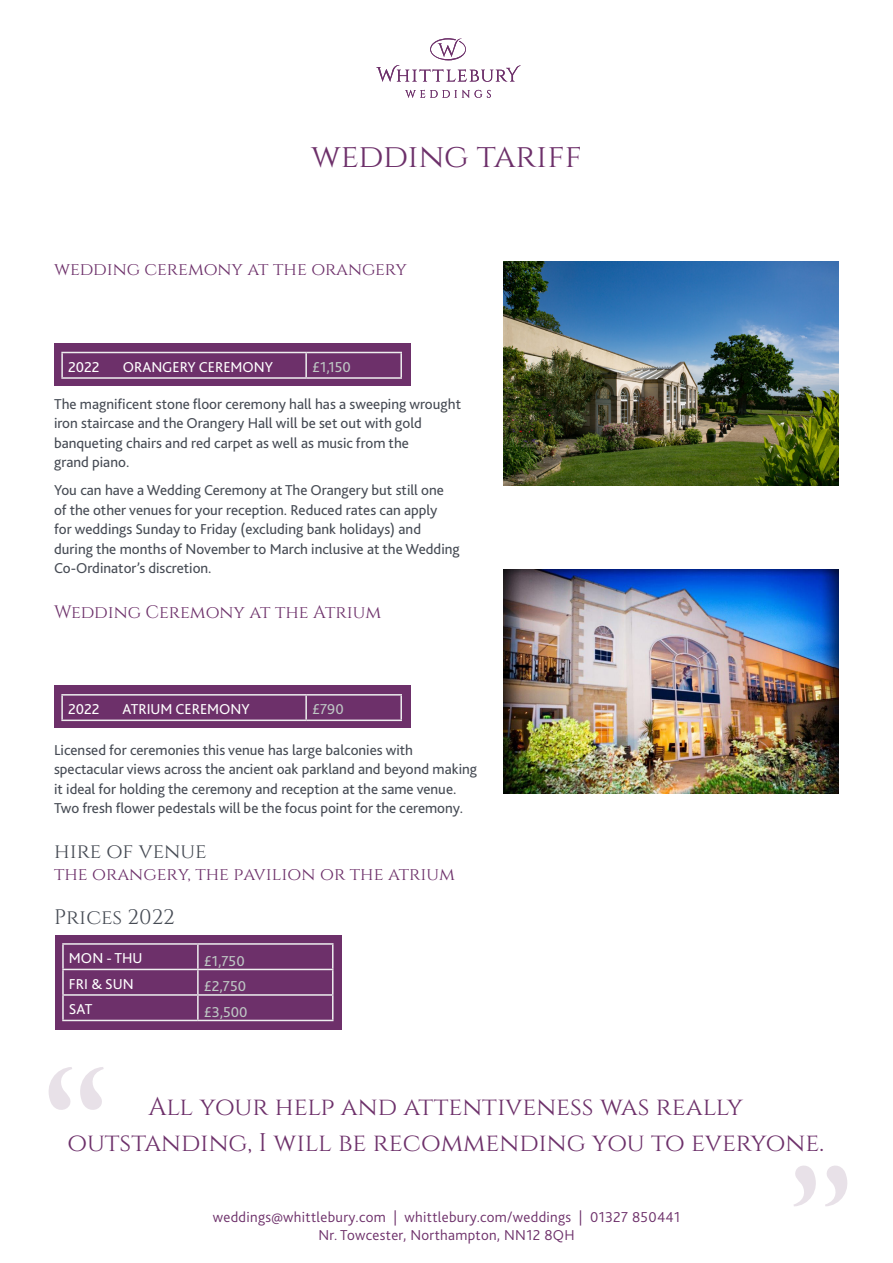
<style>
.page{position:relative;width:893px;height:1263px;background:#fff}
.page>*{position:absolute;margin:0;border:0;box-sizing:border-box;transform-origin:0 0}
.t1{font:225px "Cinzel";color:#e8e1e8}
.t2{font:33px "Cinzel";color:#6d306a}
.t3{font:25.5px/36px "Cinzel";color:#6d306a;text-align:center}
.t4{font:21px "Cinzel";color:#464b54}
.t5{font:18px "Cinzel";color:#6d306a}
.t6{font:15px/19.5px "Bliss 2";color:#464b54}
.t7{font:300 15px/18px "Bliss 2";letter-spacing:.02em;color:#6d306a;text-align:center}
.t8{font:15px "Bliss 2";color:#fff}
.t9{font:15px "Bliss 2";color:#bec7c4}
</style>
<div class="page">
<svg style="left:376px;top:38px;width:145px;height:60px"></svg>
<div style="left:55px;top:935px;width:287px;height:94px;background:#6d306a"></div>
<div style="left:54px;top:343px;width:356px;height:43px;background:#6d306a"></div>
<div style="left:54px;top:686px;width:356px;height:42px;background:#6d306a"></div>
<hr style="left:62px;top:943px;width:136px;height:2px;background:#eeeeef">
<hr style="left:62px;top:945px;width:2px;height:24px;background:#eeeeef">
<hr style="left:198px;top:943px;width:135px;height:2px;background:#eeeeef">
<hr style="left:197px;top:945px;width:2px;height:24px;background:#eeeeef">
<hr style="left:62px;top:969px;width:136px;height:1px;background:#eeeeef">
<hr style="left:62px;top:970px;width:2px;height:24px;background:#eeeeef">
<hr style="left:198px;top:969px;width:135px;height:1px;background:#eeeeef">
<hr style="left:197px;top:970px;width:2px;height:24px;background:#eeeeef">
<hr style="left:62px;top:994px;width:136px;height:2px;background:#eeeeef">
<hr style="left:62px;top:996px;width:2px;height:24px;background:#eeeeef">
<hr style="left:198px;top:994px;width:135px;height:2px;background:#eeeeef">
<hr style="left:197px;top:996px;width:2px;height:24px;background:#eeeeef">
<svg style="left:332px;top:945px;width:1px;height:75px"></svg>
<hr style="left:62px;top:1020px;width:136px;height:1px;background:#eeeeef">
<hr style="left:198px;top:1020px;width:135px;height:1px;background:#eeeeef">
<hr style="left:61px;top:352px;width:245px;height:1px;background:#eeeeef">
<hr style="left:61px;top:353px;width:2px;height:24px;background:#eeeeef">
<hr style="left:306px;top:352px;width:96px;height:1px;background:#eeeeef">
<hr style="left:305px;top:353px;width:2px;height:24px;background:#eeeeef">
<hr style="left:400px;top:353px;width:2px;height:24px;background:#eeeeef">
<hr style="left:61px;top:377px;width:245px;height:2px;background:#eeeeef">
<hr style="left:306px;top:377px;width:96px;height:2px;background:#eeeeef">
<hr style="left:61px;top:694px;width:245px;height:1px;background:#eeeeef">
<hr style="left:61px;top:695px;width:2px;height:24px;background:#eeeeef">
<hr style="left:306px;top:694px;width:96px;height:1px;background:#eeeeef">
<hr style="left:305px;top:695px;width:2px;height:24px;background:#eeeeef">
<hr style="left:400px;top:695px;width:2px;height:24px;background:#eeeeef">
<hr style="left:61px;top:719px;width:245px;height:2px;background:#eeeeef">
<hr style="left:306px;top:719px;width:96px;height:2px;background:#eeeeef">
<img style="left:503px;top:261px;width:336px;height:224px">
<img style="left:503px;top:570px;width:336px;height:224px">
<p class="t2" style="left:311px;top:137px;width:272px">wedding tariff</p>
<p class="t5" style="left:54px;top:258px;width:354px">wedding ceremony at the orangery</p>
<p class="t8" style="left:68px;top:358px;width:33px">2022</p>
<p class="t8" style="left:123px;top:358px;width:152px">ORANGERY CEREMONY</p>
<p class="t9" style="left:312px;top:358px;width:40px">£1,150</p>
<p class="t6" style="left:54px;top:393px;width:408px">The magnificent stone floor ceremony hall has a sweeping wrought iron staircase and the Orangery Hall will be set out with gold banqueting chairs and red carpet as well as music from the<br>grand piano.</p>
<p class="t6" style="left:54px;top:480px;width:407px">You can have a Wedding Ceremony at The Orangery but still one of the other venues for your reception. Reduced rates can apply<br>for weddings Sunday to Friday (excluding bank holidays) and during the months of November to March inclusive at the Wedding Co-Ordinator’s discretion.</p>
<p class="t5" style="left:54px;top:602px;width:329px">Wedding Ceremony at the Atrium</p>
<p class="t8" style="left:68px;top:700px;width:33px">2022</p>
<p class="t8" style="left:123px;top:700px;width:129px">ATRIUM CEREMONY</p>
<p class="t9" style="left:312px;top:700px;width:33px">£790</p>
<p class="t6" style="left:54px;top:740px;width:425px">Licensed for ceremonies this venue has large balconies with spectacular views across the ancient oak parkland and beyond making it ideal for holding the ceremony and reception at the same venue.<br>Two fresh flower pedestals will be the focus point for the ceremony.</p>
<p class="t4" style="left:54px;top:838px;width:154px">hire of venue</p>
<p class="t5" style="left:54px;top:864px;width:402px">the orangery, the pavilion or the atrium</p>
<p class="t4" style="left:54px;top:905px;width:122px">Prices 2022</p>
<p class="t8" style="left:69px;top:949px;width:75px">MON - THU</p>
<p class="t9" style="left:204px;top:951px;width:42px">£1,750</p>
<p class="t8" style="left:69px;top:975px;width:66px">FRI &amp; SUN</p>
<p class="t9" style="left:204px;top:977px;width:44px">£2,750</p>
<p class="t8" style="left:69px;top:1000px;width:25px">SAT</p>
<p class="t9" style="left:204px;top:1002px;width:45px">£3,500</p>
<p class="t1" style="left:38px;top:1037px;width:78px">“</p>
<p class="t3" style="left:68px;top:1089px;width:758px">All your help and attentiveness was really outstanding, I will be recommending you to everyone.</p>
<p class="t7" style="left:213px;top:1208px;width:469px">weddings@whittlebury.com | whittlebury.com/weddings | 01327 850441<br>Nr. Towcester, Northampton, NN12 8QH</p>
<p class="t1" style="left:782px;top:1135px;width:78px">”</p>
</div>
